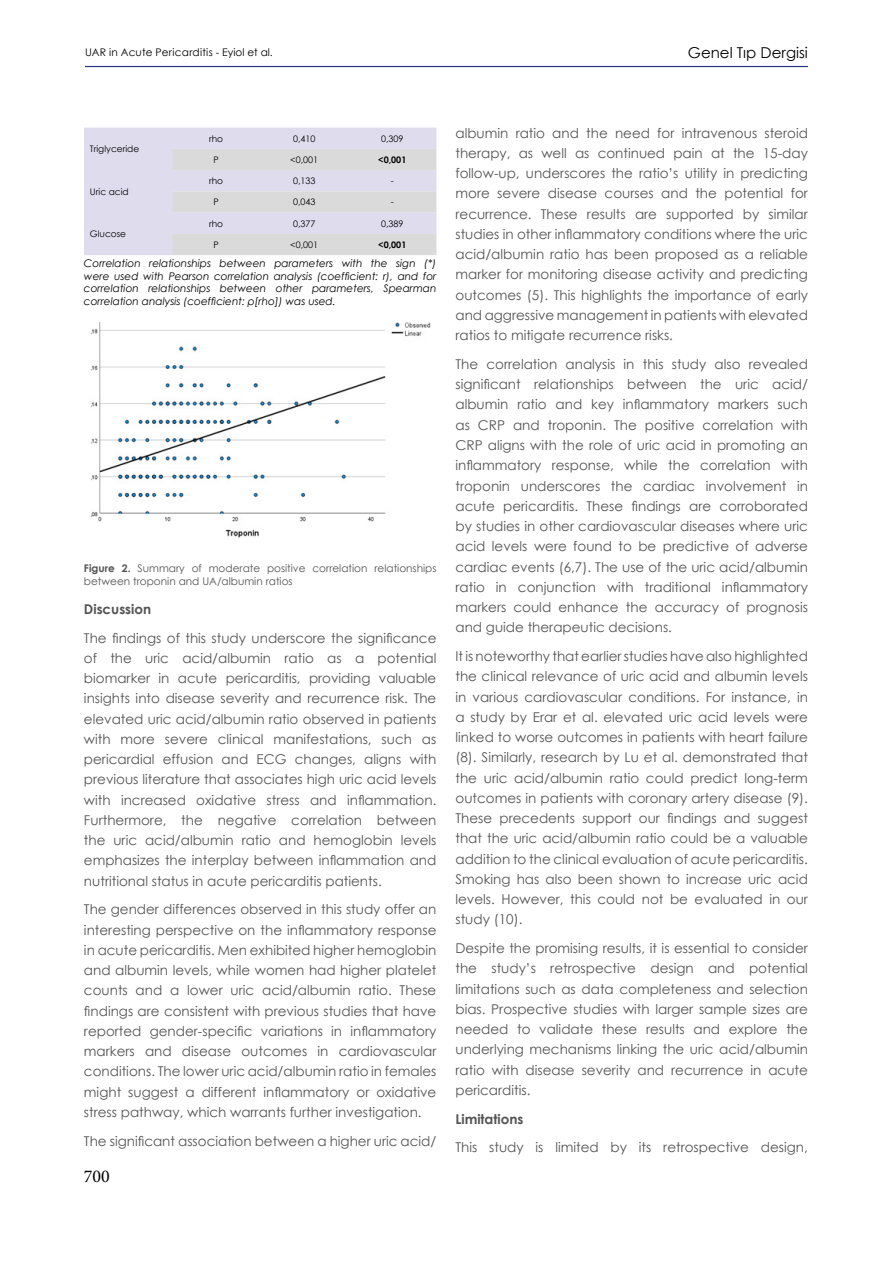
<style>
.page{position:relative;width:893px;height:1263px;background:#fff}
.page>*{position:absolute;margin:0;border:0;box-sizing:border-box;transform-origin:0 0}
.t1{font:18px "Minion Pro";color:#000}
.t2{font:15px "Century Gothic";color:#000}
.t3{font:13.5px/20.2px "Century Gothic";color:#545454;text-align:justify}
.t4{font:700 13.5px "Century Gothic";color:#545454}
.t5{font:italic 10.5px/12.6px "Century Gothic";color:#000;text-align:justify}
.t6{font:10.5px/13.5px "Century Gothic";color:#545454}
.t7{font:10.5px "Century Gothic";letter-spacing:.01em;color:#000}
.t8{font:9px "Century Gothic";color:#000}
.t9{font:700 9px "Century Gothic";color:#000}
.s1{font-weight:700}
</style>
<div class="page">
<hr style="left:85px;top:66px;width:723px;height:1px;background:#283583">
<svg style="left:84px;top:128px;width:352px;height:127px;background:#dcdbe5"></svg>
<img style="left:90px;top:322px;width:341px;height:216px">
<p class="t7" style="left:85px;top:45px;width:189px">UAR in Acute Pericarditis - Eyiol et al.</p>
<p class="t2" style="left:688px;top:42px;width:121px">Genel Tıp Dergisi</p>
<p class="t8" style="left:90px;top:143px;width:51px">Triglyceride</p>
<p class="t8" style="left:90px;top:185px;width:40px">Uric acid</p>
<p class="t8" style="left:209px;top:132px;width:16px">rho</p>
<p class="t8" style="left:293px;top:132px;width:24px">0,410</p>
<p class="t8" style="left:381px;top:132px;width:24px">0,309</p>
<p class="t8" style="left:213px;top:153px;width:7px">P</p>
<p class="t8" style="left:290px;top:153px;width:29px">&lt;0,001</p>
<p class="t9" style="left:378px;top:153px;width:30px">&lt;0,001</p>
<p class="t8" style="left:209px;top:175px;width:16px">rho</p>
<p class="t8" style="left:293px;top:175px;width:24px">0,133</p>
<p class="t8" style="left:391px;top:175px;width:4px">-</p>
<p class="t8" style="left:213px;top:196px;width:7px">P</p>
<p class="t8" style="left:293px;top:196px;width:24px">0,043</p>
<p class="t8" style="left:391px;top:196px;width:4px">-</p>
<p class="t8" style="left:209px;top:217px;width:16px">rho</p>
<p class="t8" style="left:293px;top:217px;width:24px">0,377</p>
<p class="t8" style="left:381px;top:217px;width:24px">0,389</p>
<p class="t8" style="left:213px;top:238px;width:7px">P</p>
<p class="t8" style="left:290px;top:238px;width:29px">&lt;0,001</p>
<p class="t9" style="left:378px;top:238px;width:30px">&lt;0,001</p>
<p class="t5" style="left:84px;top:257px;width:354px">Correlation relationships between parameters with the sign (*) were used with Pearson correlation analysis (coefficient: r), and for correlation relationships between other parameters, Spearman correlation analysis (coefficient: ρ[rho]) was used.</p>
<p class="t8" style="left:90px;top:228px;width:38px">Glucose</p>
<p class="t6" style="left:84px;top:561px;width:354px"><span class="s1">Figure 2.</span> Summary of moderate positive correlation relationships between troponin and UA/albumin ratios</p>
<p class="t4" style="left:84px;top:599px;width:69px">Discussion</p>
<p class="t3" style="left:84px;top:627px;width:354px">The findings of this study underscore the significance of the uric acid/albumin ratio as a potential biomarker in acute pericarditis, providing valuable insights into disease severity and recurrence risk. The elevated uric acid/albumin ratio observed in patients with more severe clinical manifestations, such as pericardial effusion and ECG changes, aligns with previous literature that associates high uric acid levels with increased oxidative stress and inflammation.<br>Furthermore, the negative correlation between the uric acid/albumin ratio and hemoglobin levels emphasizes the interplay between inflammation and nutritional status in acute pericarditis patients.</p>
<p class="t3" style="left:84px;top:899px;width:354px">The gender differences observed in this study offer an interesting perspective on the inflammatory response in acute pericarditis. Men exhibited higher hemoglobin and albumin levels, while women had higher platelet counts and a lower uric acid/albumin ratio. These findings are consistent with previous studies that have reported gender-specific variations in inflammatory markers and disease outcomes in cardiovascular conditions. The lower uric acid/albumin ratio in females might suggest a different inflammatory or oxidative stress pathway, which warrants further investigation.</p>
<p class="t3" style="left:84px;top:1130px;width:354px">The significant association between a higher uric acid/</p>
<h1 class="t1" style="left:84px;top:1164px;width:27px">700</h1>
<p class="t3" style="left:455px;top:122px;width:354px">albumin ratio and the need for intravenous steroid therapy, as well as continued pain at the 15-day follow-up, underscores the ratio’s utility in predicting more severe disease courses and the potential for recurrence. These results are supported by similar studies in other inflammatory conditions where the uric acid/albumin ratio has been proposed as a reliable marker for monitoring disease activity and predicting outcomes (5). This highlights the importance of early and aggressive management in patients with elevated ratios to mitigate recurrence risks.</p>
<p class="t3" style="left:455px;top:354px;width:354px">The correlation analysis in this study also revealed significant relationships between the uric acid/ albumin ratio and key inflammatory markers such as CRP and troponin. The positive correlation with CRP aligns with the role of uric acid in promoting an inflammatory response, while the correlation with troponin underscores the cardiac involvement in acute pericarditis. These findings are corroborated by studies in other cardiovascular diseases where uric acid levels were found to be predictive of adverse cardiac events (6,7). The use of the uric acid/albumin ratio in conjunction with traditional inflammatory markers could enhance the accuracy of prognosis and guide therapeutic decisions.</p>
<p class="t3" style="left:455px;top:646px;width:354px">It is noteworthy that earlier studies have also highlighted the clinical relevance of uric acid and albumin levels in various cardiovascular conditions. For instance, in a study by Erar et al. elevated uric acid levels were linked to worse outcomes in patients with heart failure (8). Similarly, research by Lu et al. demonstrated that the uric acid/albumin ratio could predict long-term outcomes in patients with coronary artery disease (9).<br>These precedents support our findings and suggest that the uric acid/albumin ratio could be a valuable addition to the clinical evaluation of acute pericarditis.<br>Smoking has also been shown to increase uric acid levels. However, this could not be evaluated in our study (10).</p>
<p class="t3" style="left:455px;top:938px;width:354px">Despite the promising results, it is essential to consider the study’s retrospective design and potential limitations such as data completeness and selection bias. Prospective studies with larger sample sizes are needed to validate these results and explore the underlying mechanisms linking the uric acid/albumin ratio with disease severity and recurrence in acute pericarditis.</p>
<p class="t4" style="left:455px;top:1108px;width:70px">Limitations</p>
<p class="t3" style="left:455px;top:1137px;width:354px">This study is limited by its retrospective design,</p>
</div>
